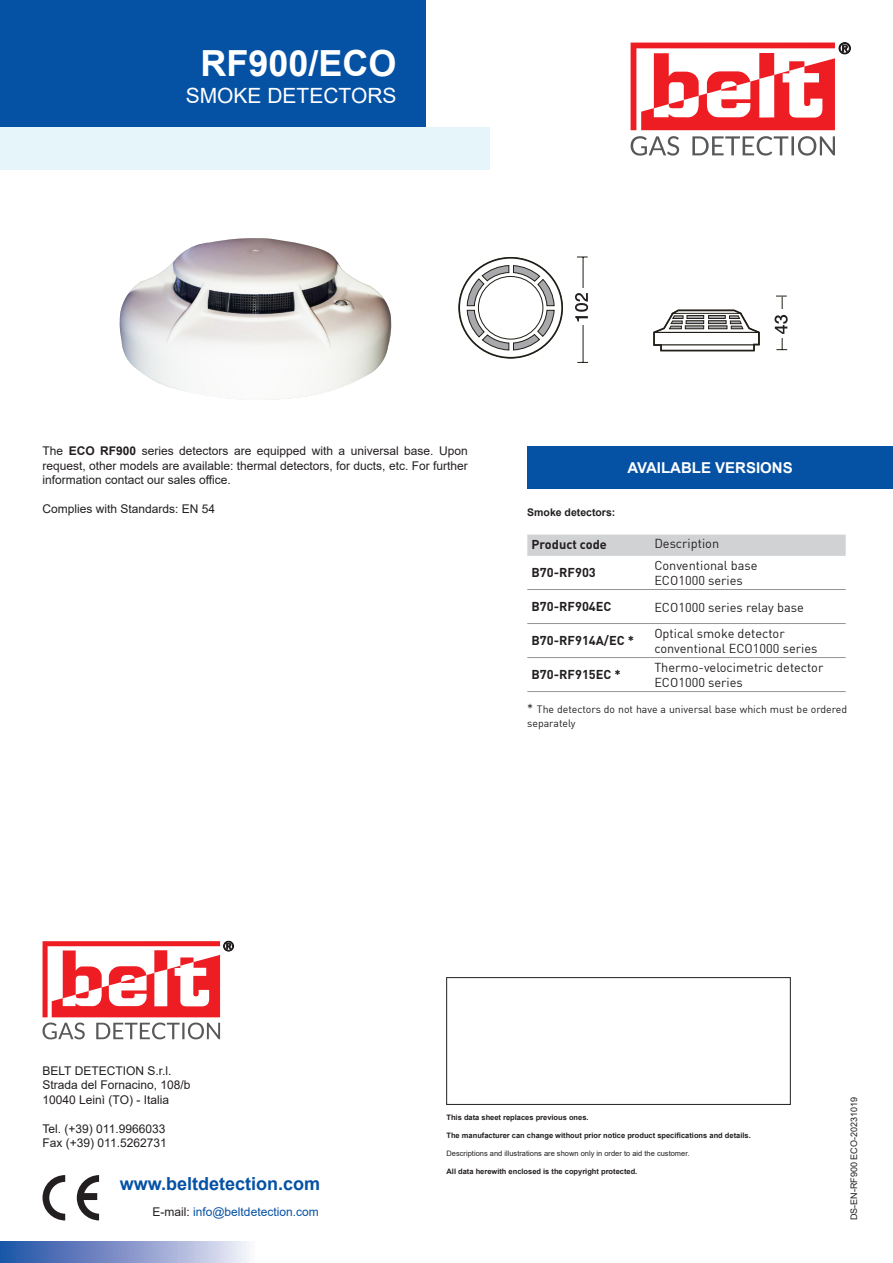
<style>
.page{position:relative;width:893px;height:1263px;background:#fff}
.page>*{position:absolute;margin:0;border:0;box-sizing:border-box;transform-origin:0 0}
.t1{font:700 36px "Arial";color:#fff}
.t2{font:21px "Arial";color:#fff}
.t3{font:700 18px "Arial";color:#0551a4}
.t4{font:700 15px "Arial";color:#fff}
.t5{font:12.75px/15.3px "DIN";color:#231f20}
.t6{font:700 12.75px "DIN Pro";color:#231f20}
.t7{font:12px/14.4px "Arial";color:#231f20;text-align:justify}
.t8{font:12px "Arial";color:#0551a4}
.t9{font:10.5px/14.2px "DIN";color:#231f20}
.t10{font:700 10.5px "Arial";color:#231f20}
.t11{font:9px "Arial";color:#231f20}
.t12{font:700 7.5px "Arial";color:#231f20}
.t13{font:7.5px "Arial";color:#231f20}
.s1{font-weight:700}
.s2{font-size:12.75px}
.s3{color:#231f20}
</style>
<div class="page">
<div style="left:527px;top:446px;width:366px;height:43px;background:#0551a4"></div>
<div style="left:0;top:0;width:425px;height:128px;background:#0551a4"></div>
<svg style="left:631px;top:43px;width:204px;height:87px"></svg>
<div style="left:839px;top:43px;width:11px;height:11px;border:1px solid #020405;border-radius:50%"></div>
<div style="left:840px;top:43px;width:9px;height:10px;border:1px solid #231f20;border-radius:50%"></div>
<svg style="left:842px;top:45px;width:6px;height:7px"></svg>
<svg style="left:631px;top:136px;width:204px;height:20px"></svg>
<svg style="left:43px;top:1175px;width:56px;height:45px"></svg>
<div style="left:0;top:128px;width:489px;height:42px;background:#e6f5f9"></div>
<svg style="left:0;top:1242px;width:249px;height:21px"></svg>
<div style="left:224px;top:941px;width:10px;height:10px;border:1px solid #020405;border-radius:50%"></div>
<div style="left:225px;top:942px;width:8px;height:8px;background:#3a3637;border-radius:50%"></div>
<div style="left:224px;top:942px;width:9px;height:8px;border:1px solid #231f20;border-radius:50%"></div>
<svg style="left:227px;top:943px;width:4px;height:6px"></svg>
<svg style="left:43px;top:941px;width:177px;height:98px"></svg>
<div style="left:446px;top:977px;width:345px;height:128px;border:1px solid #231f20"></div>
<div style="left:527px;top:535px;width:319px;height:21px;background:#d1d2d4"></div>
<hr style="left:527px;top:691px;width:123px;height:1px;background:#939598">
<hr style="left:650px;top:691px;width:196px;height:1px;background:#939598">
<hr style="left:527px;top:589px;width:123px;height:1px;background:#939598">
<hr style="left:650px;top:589px;width:196px;height:1px;background:#939598">
<hr style="left:527px;top:623px;width:123px;height:1px;background:#939598">
<hr style="left:650px;top:623px;width:196px;height:1px;background:#939598">
<hr style="left:527px;top:657px;width:123px;height:1px;background:#939598">
<hr style="left:650px;top:657px;width:196px;height:1px;background:#939598">
<hr style="left:583px;top:257px;width:1px;height:105px;background:#211e17">
<div style="left:577px;top:288px;width:11px;height:37px;background:#fff"></div>
<svg style="left:575px;top:293px;width:13px;height:28px"></svg>
<svg style="left:459px;top:258px;width:103px;height:100px"></svg>
<div style="left:458px;top:257px;width:105px;height:102px;border:2px solid #211e17;border-radius:50%"></div>
<svg style="left:466px;top:265px;width:89px;height:86px"></svg>
<hr style="left:782px;top:297px;width:1px;height:53px;background:#211e17">
<div style="left:776px;top:310px;width:15px;height:28px;background:#fff"></div>
<svg style="left:774px;top:315px;width:14px;height:19px"></svg>
<svg style="left:653px;top:309px;width:107px;height:43px"></svg>
<div style="left:708px;top:325px;width:19px;height:4px;border:1px solid #211e17"></div>
<div style="left:685px;top:325px;width:19px;height:4px;border:1px solid #211e17"></div>
<img style="left:120px;top:238px;width:271px;height:162px">
<p class="t1" style="left:200px;top:38px;width:198px">RF900/ECO</p>
<p class="t2" style="left:186px;top:81px;width:212px">SMOKE DETECTORS</p>
<p class="t7" style="left:43px;top:444px;width:427px">The <span class="s1">ECO RF900</span> series detectors are equipped with a universal base. Upon request, other models are available: thermal detectors, for ducts, etc. For further information contact our sales office.</p>
<p class="t7" style="left:43px;top:501px;width:174px">Complies with Standards: EN 54</p>
<p class="t4" style="left:627px;top:457px;width:167px">AVAILABLE VERSIONS</p>
<p class="t10" style="left:527px;top:504px;width:90px">Smoke detectors:</p>
<p class="t6" style="left:531px;top:535px;width:77px">Product code</p>
<p class="t5" style="left:654px;top:535px;width:66px">Description</p>
<p class="t6" style="left:531px;top:564px;width:66px">B70-RF903</p>
<p class="t5" style="left:654px;top:558px;width:105px">Conventional base<br>ECO1000 series</p>
<p class="t6" style="left:531px;top:598px;width:81px">B70-RF904EC</p>
<p class="t5" style="left:654px;top:599px;width:151px">ECO1000 series relay base</p>
<p class="t6" style="left:531px;top:632px;width:104px">B70-RF914A/EC *</p>
<p class="t5" style="left:654px;top:626px;width:165px">Optical smoke detector conventional ECO1000 series</p>
<p class="t6" style="left:531px;top:666px;width:91px">B70-RF915EC *</p>
<p class="t5" style="left:654px;top:660px;width:171px">Thermo-velocimetric detector<br>ECO1000 series</p>
<p class="t9" style="left:527px;top:702px;width:321px"><span class="s2">*</span> The detectors do not have a universal base which must be ordered separately</p>
<p class="t7" style="left:43px;top:1063px;width:130px">BELT DETECTION S.r.l.</p>
<p class="t7" style="left:43px;top:1078px;width:150px">Strada del Fornacino, 108/b</p>
<p class="t7" style="left:43px;top:1092px;width:128px">10040 Leinì (TO) - Italia</p>
<p class="t7" style="left:43px;top:1121px;width:124px">Tel. (+39) 011.9966033</p>
<p class="t7" style="left:43px;top:1135px;width:126px">Fax (+39) 011.5262731</p>
<p class="t3" style="left:120px;top:1171px;width:202px">www.beltdetection.com</p>
<p class="t8" style="left:152px;top:1203px;width:168px"><span class="s3">E-mail:</span> info@beltdetection.com</p>
<p class="t12" style="left:446px;top:1112px;width:144px">This data sheet replaces previous ones.</p>
<p class="t12" style="left:446px;top:1130px;width:306px">The manufacturer can change without prior notice product specifications and details.</p>
<p class="t13" style="left:446px;top:1148px;width:245px">Descriptions and illustrations are shown only in order to aid the customer.</p>
<p class="t12" style="left:446px;top:1166px;width:192px">All data herewith enclosed is the copyright protected.</p>
<p class="t11" style="left:848px;top:1220px;width:125px;rotate:-90deg">DS-EN-RF900 ECO-20231019</p>
</div>
